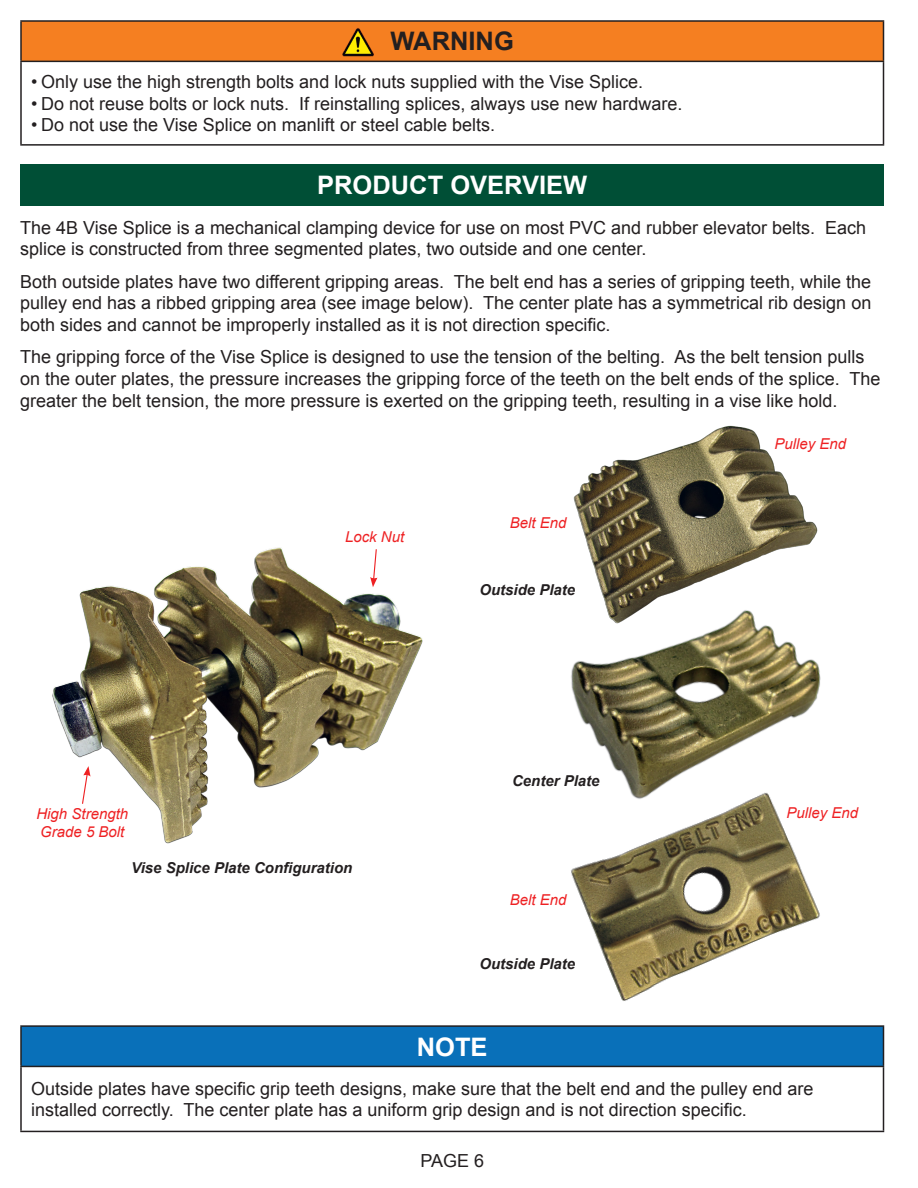
<style>
.page{position:relative;width:918px;height:1188px;background:#fff}
.page>*{position:absolute;margin:0;border:0;box-sizing:border-box;transform-origin:0 0}
.t1{font:700 25.5px "Arial";color:#fff}
.t2{font:700 25.5px "Arial";color:#231f20}
.t3{font:18px/21.6px "Arial";color:#231f20}
.t4{font:italic 700 15px "Arial";color:#231f20}
.t5{font:italic 15px "Arial";color:#ee2123}
</style>
<div class="page">
<div style="left:20px;top:164px;width:864px;height:41px;background:#004f36"></div>
<div style="left:21px;top:21px;width:863px;height:40px;background:#f57f21"></div>
<hr style="left:20px;top:20px;width:864px;height:2px;background:#231f20">
<hr style="left:20px;top:22px;width:2px;height:39px;background:#231f20">
<hr style="left:883px;top:22px;width:1px;height:39px;background:#231f20">
<hr style="left:20px;top:61px;width:864px;height:1px;background:#231f20">
<hr style="left:20px;top:62px;width:2px;height:82px;background:#231f20">
<hr style="left:883px;top:62px;width:1px;height:82px;background:#231f20">
<hr style="left:20px;top:144px;width:864px;height:2px;background:#231f20">
<img style="left:342px;top:28px;width:32px;height:29px">
<div style="left:21px;top:1026px;width:863px;height:40px;background:#0970b9"></div>
<hr style="left:20px;top:1025px;width:864px;height:2px;background:#231f20">
<hr style="left:20px;top:1027px;width:2px;height:39px;background:#231f20">
<hr style="left:883px;top:1027px;width:1px;height:39px;background:#231f20">
<hr style="left:20px;top:1066px;width:864px;height:1px;background:#231f20">
<hr style="left:20px;top:1067px;width:2px;height:64px;background:#231f20">
<hr style="left:883px;top:1067px;width:1px;height:64px;background:#231f20">
<hr style="left:20px;top:1131px;width:864px;height:1px;background:#231f20">
<img style="left:573px;top:425px;width:245px;height:149px">
<img style="left:571px;top:838px;width:249px;height:163px">
<img style="left:571px;top:574px;width:250px;height:264px">
<img style="left:52px;top:547px;width:371px;height:297px">
<svg style="left:81px;top:766px;width:10px;height:39px"></svg>
<svg style="left:370px;top:548px;width:8px;height:39px"></svg>
<p class="t2" style="left:391px;top:25px;width:125px">WARNING</p>
<p class="t3" style="left:31px;top:71px;width:614px">• Only use the high strength bolts and lock nuts supplied with the Vise Splice.</p>
<p class="t3" style="left:31px;top:93px;width:653px">• Do not reuse bolts or lock nuts. If reinstalling splices, always use new hardware.</p>
<p class="t3" style="left:31px;top:114px;width:465px">• Do not use the Vise Splice on manlift or steel cable belts.</p>
<p class="t1" style="left:317px;top:168px;width:272px">PRODUCT OVERVIEW</p>
<p class="t3" style="left:20px;top:217px;width:848px">The 4B Vise Splice is a mechanical clamping device for use on most PVC and rubber elevator belts. Each splice is constructed from three segmented plates, two outside and one center.</p>
<p class="t3" style="left:20px;top:271px;width:853px;text-align:justify">Both outside plates have two different gripping areas. The belt end has a series of gripping teeth, while the pulley end has a ribbed gripping area (see image below). The center plate has a symmetrical rib design on both sides and cannot be improperly installed as it is not direction specific.</p>
<p class="t3" style="left:20px;top:346px;width:862px">The gripping force of the Vise Splice is designed to use the tension of the belting. As the belt tension pulls on the outer plates, the pressure increases the gripping force of the teeth on the belt ends of the splice. The greater the belt tension, the more pressure is exerted on the gripping teeth, resulting in a vise like hold.</p>
<p class="t5" style="left:36px;top:804px;width:93px">High Strength</p>
<p class="t5" style="left:40px;top:822px;width:86px">Grade 5 Bolt</p>
<p class="t5" style="left:345px;top:527px;width:61px">Lock Nut</p>
<p class="t4" style="left:131px;top:858px;width:223px">Vise Splice Plate Configuration</p>
<p class="t5" style="left:510px;top:513px;width:58px">Belt End</p>
<p class="t4" style="left:479px;top:579px;width:97px">Outside Plate</p>
<p class="t4" style="left:512px;top:770px;width:89px">Center Plate</p>
<p class="t5" style="left:510px;top:890px;width:58px">Belt End</p>
<p class="t4" style="left:479px;top:954px;width:97px">Outside Plate</p>
<p class="t5" style="left:775px;top:434px;width:73px">Pulley End</p>
<p class="t5" style="left:787px;top:803px;width:73px">Pulley End</p>
<p class="t1" style="left:417px;top:1030px;width:72px">NOTE</p>
<p class="t3" style="left:31px;top:1078px;width:784px">Outside plates have specific grip teeth designs, make sure that the belt end and the pulley end are installed correctly. The center plate has a uniform grip design and is not direction specific.</p>
<p class="t3" style="left:420px;top:1150px;width:65px">PAGE 6</p>
</div>
